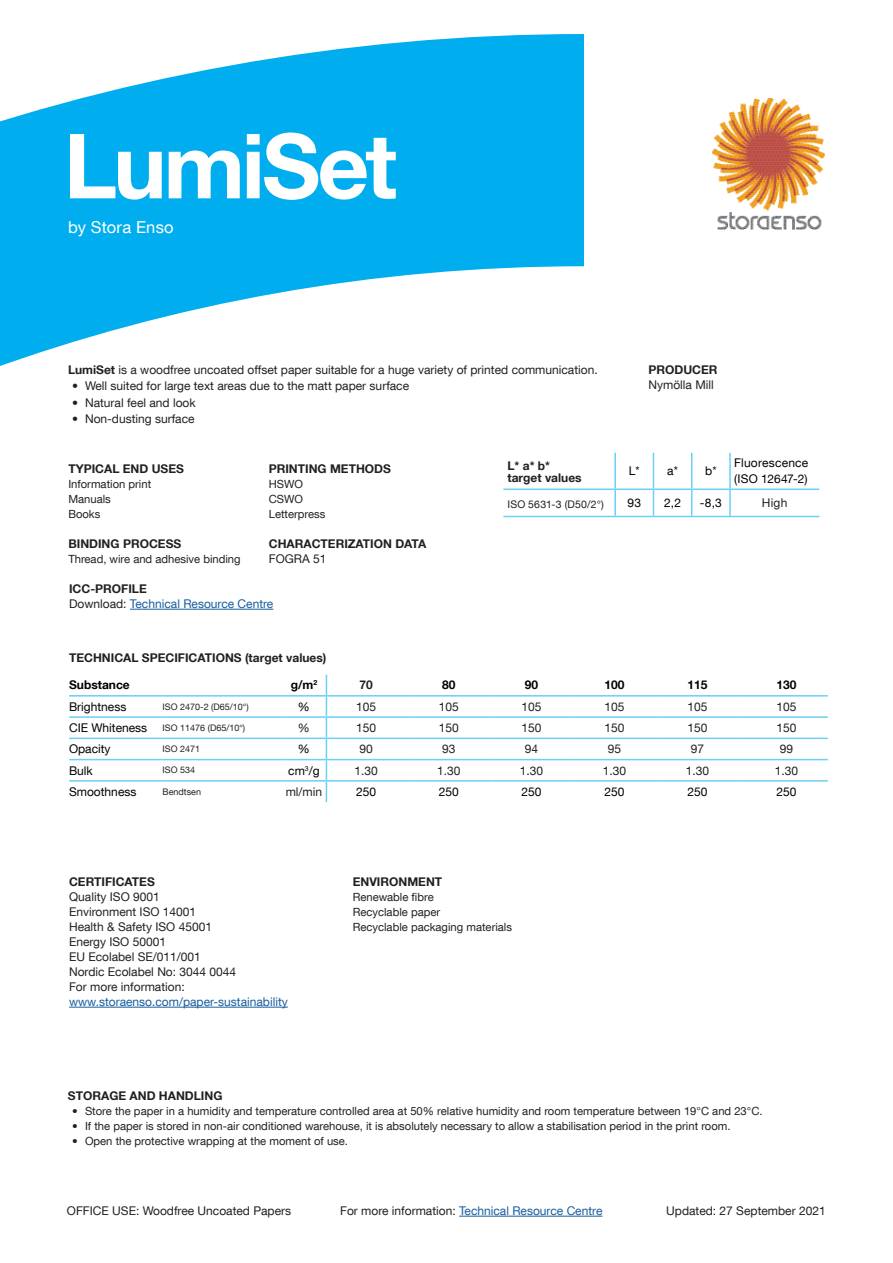
<style>
.page{position:relative;width:893px;height:1263px;background:#fff}
.page>*{position:absolute;margin:0;border:0;box-sizing:border-box;transform-origin:0 0}
.t1{font:700 90px "Helvetica Neue LT Com";letter-spacing:-.035em;color:#fff}
.t2{font:16.5px "Helvetica Neue LT Com";letter-spacing:.015em;color:#fff}
.t3{font:12px/15px "Helvetica Neue LT Com";color:#231f20}
.t4{font:700 12px/12.8px "Helvetica Neue LT Com";color:#231f20}
.t5{font:12px/15px "Helvetica Neue LT Com";color:#175d9e}
.t6{font:12px/16.5px "Helvetica Neue LT Com";color:#000}
.t7{font:700 12px "Helvetica Neue LT Com";color:#000}
.t8{font:11.25px/15px "Helvetica Neue LT Com";color:#231f20}
.t9{font:10.5px "Helvetica Neue LT Com";letter-spacing:.015em;color:#231f20}
.t10{font:9px "Helvetica Neue LT Com";color:#231f20}
.s1{font-weight:700}
.s2{font-weight:700;color:#231f20}
.s3{color:#231f20}
</style>
<div class="page">
<svg style="left:0;top:34px;width:584px;height:332px;fill:#00aeef"></svg>
<img style="left:713px;top:99px;width:112px;height:131px">
<svg style="left:69px;top:674px;width:759px;height:128px"></svg>
<hr style="left:503px;top:516px;width:112px;height:1px;background:#6bcff6">
<hr style="left:615px;top:516px;width:38px;height:1px;background:#6bcff6">
<hr style="left:653px;top:516px;width:39px;height:1px;background:#6bcff6">
<hr style="left:692px;top:516px;width:38px;height:1px;background:#6bcff6">
<hr style="left:730px;top:516px;width:89px;height:1px;background:#6bcff6">
<svg style="left:505px;top:453px;width:314px;height:63px"></svg>
<hr style="left:729px;top:490px;width:2px;height:26px;background:#6bcff6">
<hr style="left:130px;top:609px;width:143px;height:1px;background:#175d9e">
<hr style="left:69px;top:1007px;width:219px;height:1px;background:#175d9e">
<hr style="left:459px;top:1216px;width:143px;height:1px;background:#175d9e">
<h1 class="t1" style="left:64px;top:109px;width:335px">LumiSet</h1>
<h2 class="t2" style="left:68px;top:217px;width:107px">by Stora Enso</h2>
<p class="t3" style="left:68px;top:362px;width:531px"><span class="s1">LumiSet</span> is a woodfree uncoated offset paper suitable for a huge variety of printed communication.</p>
<p class="t3" style="left:72px;top:378px;width:338px">• Well suited for large text areas due to the matt paper surface</p>
<p class="t3" style="left:72px;top:395px;width:125px">• Natural feel and look</p>
<p class="t3" style="left:72px;top:411px;width:124px">• Non-dusting surface</p>
<p class="t4" style="left:648px;top:363px;width:71px">PRODUCER</p>
<p class="t3" style="left:648px;top:377px;width:67px">Nymölla Mill</p>
<p class="t4" style="left:68px;top:462px;width:117px">TYPICAL END USES</p>
<p class="t8" style="left:68px;top:476px;width:84px">Information print<br>Manuals<br>Books</p>
<p class="t4" style="left:68px;top:537px;width:114px">BINDING PROCESS</p>
<p class="t8" style="left:68px;top:551px;width:174px">Thread, wire and adhesive binding</p>
<p class="t4" style="left:269px;top:462px;width:124px">PRINTING METHODS</p>
<p class="t8" style="left:269px;top:476px;width:58px">HSWO<br>CSWO<br>Letterpress</p>
<p class="t4" style="left:269px;top:537px;width:159px">CHARACTERIZATION DATA</p>
<p class="t3" style="left:269px;top:551px;width:59px">FOGRA 51</p>
<p class="t5" style="left:69px;top:581px;width:206px"><span class="s2">ICC-PROFILE<br></span><span class="s3">Download:</span> Technical Resource Centre</p>
<p class="t4" style="left:507px;top:458px;width:76px">L* a* b* target values</p>
<p class="t6" style="left:629px;top:462px;width:12px">L*</p>
<p class="t6" style="left:667px;top:462px;width:12px">a*</p>
<p class="t6" style="left:705px;top:462px;width:13px">b*</p>
<p class="t6" style="left:734px;top:454px;width:76px">Fluorescence (ISO 12647-2)</p>
<p class="t9" style="left:507px;top:497px;width:98px">ISO 5631-3 (D50/2°)</p>
<p class="t6" style="left:628px;top:494px;width:15px">93</p>
<p class="t6" style="left:664px;top:494px;width:18px">2,2</p>
<p class="t6" style="left:700px;top:494px;width:23px">-8,3</p>
<p class="t3" style="left:762px;top:495px;width:27px">High</p>
<p class="t4" style="left:69px;top:651px;width:259px">TECHNICAL SPECIFICATIONS (target values)</p>
<p class="t7" style="left:69px;top:677px;width:62px">Substance</p>
<p class="t7" style="left:291px;top:677px;width:28px">g/m<sup>2</sup></p>
<p class="t4" style="left:359px;top:678px;width:15px">70</p>
<p class="t7" style="left:442px;top:677px;width:15px">80</p>
<p class="t7" style="left:525px;top:677px;width:15px">90</p>
<p class="t7" style="left:604px;top:677px;width:22px">100</p>
<p class="t7" style="left:687px;top:677px;width:22px">115</p>
<p class="t7" style="left:776px;top:677px;width:22px">130</p>
<p class="t6" style="left:69px;top:698px;width:59px">Brightness</p>
<p class="t10" style="left:163px;top:701px;width:88px">ISO 2470-2 (D65/10°)</p>
<p class="t6" style="left:298px;top:698px;width:13px">%</p>
<p class="t3" style="left:356px;top:699px;width:22px">105</p>
<p class="t3" style="left:439px;top:699px;width:22px">105</p>
<p class="t3" style="left:522px;top:699px;width:22px">105</p>
<p class="t3" style="left:604px;top:699px;width:22px">105</p>
<p class="t3" style="left:687px;top:699px;width:22px">105</p>
<p class="t3" style="left:776px;top:699px;width:22px">105</p>
<p class="t6" style="left:69px;top:719px;width:80px">CIE Whiteness</p>
<p class="t10" style="left:163px;top:722px;width:84px">ISO 11476 (D65/10°)</p>
<p class="t3" style="left:298px;top:720px;width:13px">%</p>
<p class="t3" style="left:356px;top:720px;width:22px">150</p>
<p class="t3" style="left:439px;top:720px;width:22px">150</p>
<p class="t3" style="left:522px;top:720px;width:22px">150</p>
<p class="t3" style="left:604px;top:720px;width:22px">150</p>
<p class="t3" style="left:687px;top:720px;width:22px">150</p>
<p class="t3" style="left:776px;top:720px;width:22px">150</p>
<p class="t6" style="left:69px;top:740px;width:43px">Opacity</p>
<p class="t10" style="left:163px;top:743px;width:39px">ISO 2471</p>
<p class="t6" style="left:298px;top:740px;width:13px">%</p>
<p class="t3" style="left:359px;top:741px;width:15px">90</p>
<p class="t3" style="left:442px;top:741px;width:15px">93</p>
<p class="t3" style="left:525px;top:741px;width:15px">94</p>
<p class="t3" style="left:608px;top:741px;width:15px">95</p>
<p class="t3" style="left:691px;top:741px;width:15px">97</p>
<p class="t3" style="left:780px;top:741px;width:15px">99</p>
<p class="t6" style="left:69px;top:762px;width:25px">Bulk</p>
<p class="t10" style="left:163px;top:765px;width:34px">ISO 534</p>
<p class="t6" style="left:288px;top:762px;width:33px">cm<sup>3</sup>/g</p>
<p class="t3" style="left:354px;top:762px;width:25px">1.30</p>
<p class="t3" style="left:437px;top:762px;width:25px">1.30</p>
<p class="t3" style="left:520px;top:762px;width:25px">1.30</p>
<p class="t3" style="left:603px;top:762px;width:25px">1.30</p>
<p class="t3" style="left:686px;top:762px;width:25px">1.30</p>
<p class="t3" style="left:775px;top:762px;width:25px">1.30</p>
<p class="t6" style="left:69px;top:783px;width:69px">Smoothness</p>
<p class="t10" style="left:163px;top:786px;width:40px">Bendtsen</p>
<p class="t3" style="left:286px;top:784px;width:38px">ml/min</p>
<p class="t6" style="left:356px;top:783px;width:22px">250</p>
<p class="t6" style="left:439px;top:783px;width:22px">250</p>
<p class="t6" style="left:522px;top:783px;width:22px">250</p>
<p class="t6" style="left:604px;top:783px;width:22px">250</p>
<p class="t6" style="left:687px;top:783px;width:22px">250</p>
<p class="t6" style="left:776px;top:783px;width:22px">250</p>
<p class="t4" style="left:69px;top:875px;width:87px">CERTIFICATES</p>
<p class="t3" style="left:69px;top:889px;width:169px">Quality ISO 9001<br>Environment ISO 14001<br>Health &amp; Safety ISO 45001<br>Energy ISO 50001<br>EU Ecolabel SE/011/001<br>Nordic Ecolabel No: 3044 0044<br>For more information:</p>
<p class="t5" style="left:69px;top:994px;width:220px">www.storaenso.com/paper-sustainability</p>
<p class="t4" style="left:353px;top:875px;width:91px">ENVIRONMENT</p>
<p class="t8" style="left:353px;top:889px;width:161px">Renewable fibre<br>Recyclable paper<br>Recyclable packaging materials</p>
<p class="t4" style="left:68px;top:1089px;width:156px">STORAGE AND HANDLING</p>
<p class="t8" style="left:72px;top:1103px;width:692px">• Store the paper in a humidity and temperature controlled area at 50% relative humidity and room temperature between 19°C and 23°C.</p>
<p class="t8" style="left:72px;top:1118px;width:660px">• If the paper is stored in non-air conditioned warehouse, it is absolutely necessary to allow a stabilisation period in the print room.</p>
<p class="t8" style="left:72px;top:1133px;width:277px">• Open the protective wrapping at the moment of use.</p>
<p class="t3" style="left:67px;top:1203px;width:226px">OFFICE USE: Woodfree Uncoated Papers</p>
<p class="t5" style="left:340px;top:1203px;width:264px"><span class="s3">For more information:</span> Technical Resource Centre</p>
<p class="t3" style="left:666px;top:1203px;width:161px">Updated: 27 September 2021</p>
</div>
